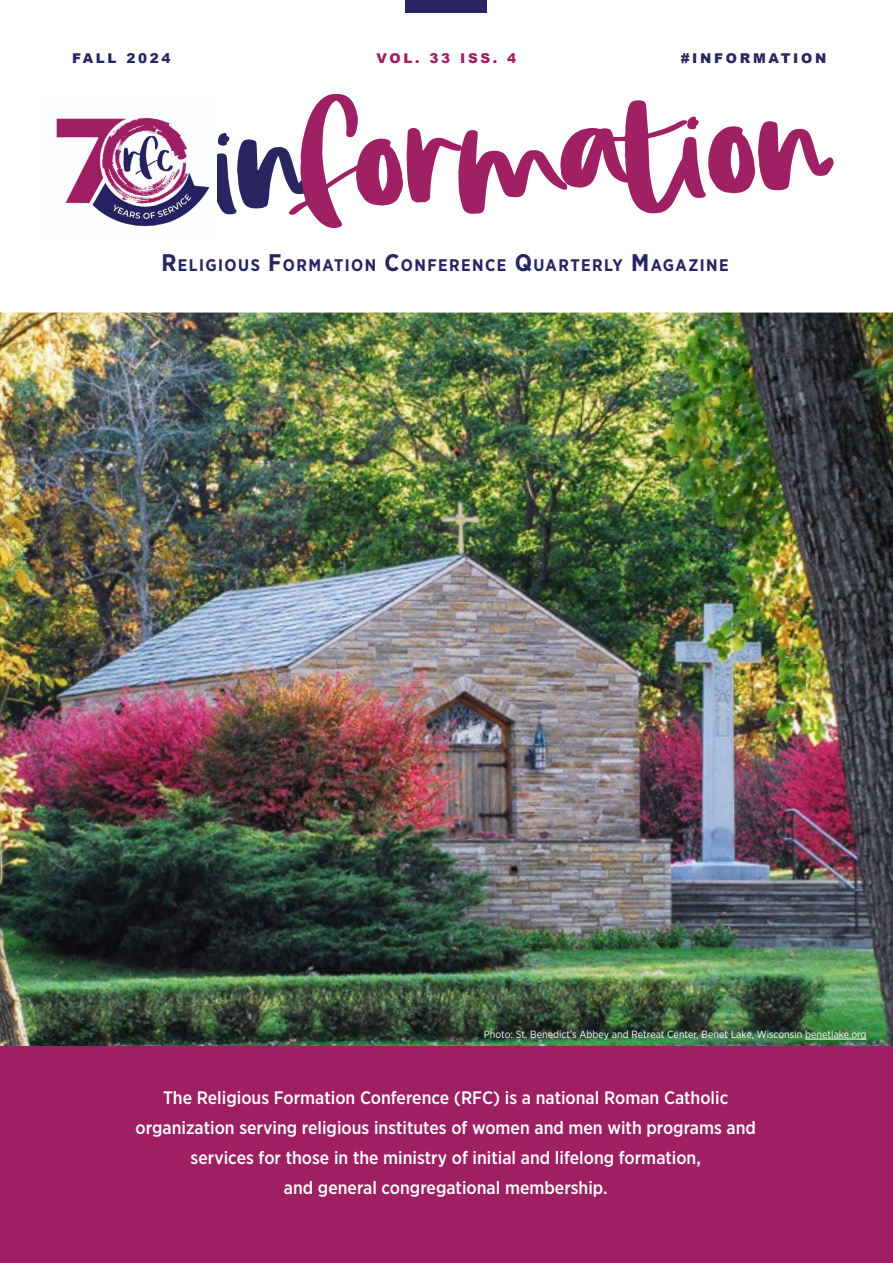
<style>
.page{position:relative;width:893px;height:1263px;background:#fff}
.page>*{position:absolute;margin:0;border:0;box-sizing:border-box;transform-origin:0 0}
.t1{font:145.5px "Slapdash";color:#9f2063}
.t2{font:500 18px/30px "Gotham Narrow";color:#fff;text-align:center}
.t3{font:700 16.8px "Gotham Narrow";letter-spacing:.085em;color:#292562}
.t4{font:900 13.5px "Arial";letter-spacing:.2em;color:#292562}
.t5{font:900 13.5px "Arial";letter-spacing:.2em;color:#9e2063}
.t6{font:10.5px "Gotham Narrow";color:#fff}
.s1{color:#292561}
.s2{font-size:24px}
</style>
<div class="page">
<img style="left:0;top:313px;width:893px;height:733px">
<div style="left:0;top:1046px;width:893px;height:217px;background:#9e2063"></div>
<div style="left:406px;top:0;width:81px;height:12px;background:#292562"></div>
<img style="left:56px;top:117px;width:154px;height:110px">
<hr style="left:805px;top:1039px;width:62px;height:1px;background:#fff">
<p class="t4" style="left:72px;top:49px;width:100px">FALL 2024</p>
<p class="t5" style="left:377px;top:49px;width:141px">VOL. 33 ISS. 4</p>
<p class="t4" style="left:681px;top:49px;width:147px">#INFORMATION</p>
<h1 class="t1" style="left:206px;top:55px;width:615px;rotate:-2deg"><span class="s1">In</span>Formation</h1>
<p class="t3" style="left:161px;top:254px;width:569px"><span class="s2">R</span>ELIGIOUS <span class="s2">F</span>ORMATION <span class="s2">C</span>ONFERENCE <span class="s2">Q</span>UARTERLY <span class="s2">M</span>AGAZINE</p>
<p class="t6" style="left:484px;top:1028px;width:384px">Photo: St. Benedict’s Abbey and Retreat Center, Benet Lake, Wisconsin benetlake.org</p>
<p class="t2" style="left:136px;top:1082px;width:622px">The Religious Formation Conference (RFC) is a national Roman Catholic organization serving religious institutes of women and men with programs and services for those in the ministry of initial and lifelong formation,<br>and general congregational membership.</p>
</div>
